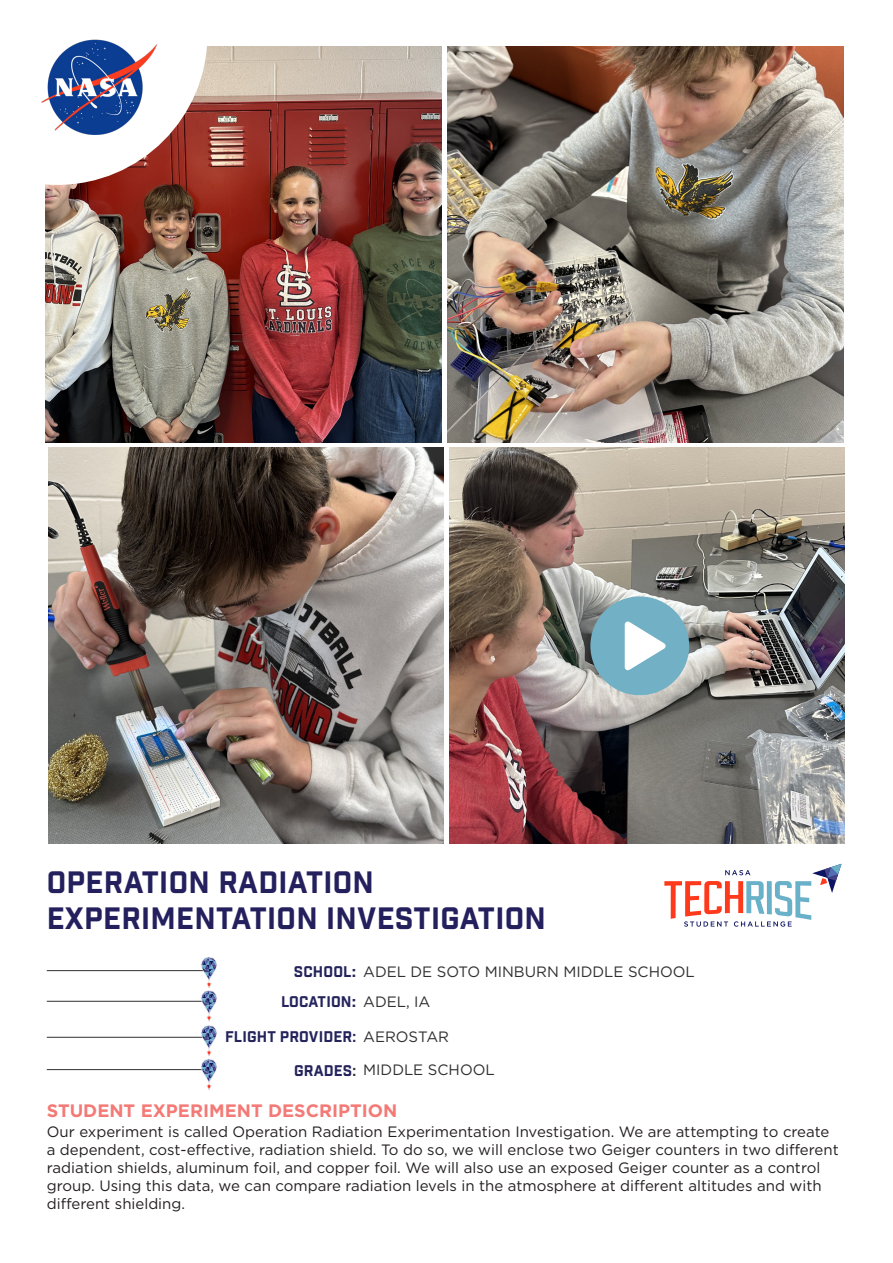
<style>
.page{position:relative;width:893px;height:1263px;background:#fff}
.page>*{position:absolute;margin:0;border:0;box-sizing:border-box;transform-origin:0 0}
.Text_Left_Justify{font:30px "Industry Inc Base";letter-spacing:.01em;color:#24205e}
.Text_Left_Justify-2{font:700 18px "Gotham";color:#f37a76}
.t1{font:15px/18px "Gotham";color:#231f20}
.t2{font:15px "Gotham";color:#312f30}
.Text_Left_Justify-3{font:15px "Industry Inc Base";letter-spacing:.01em;color:#24235c}
.s1{font-family:"Gotham";font-weight:700}
.s2{color:#312f30}
</style>
<div class="page">
<img style="left:449px;top:448px;width:396px;height:395px">
<img style="left:46px;top:47px;width:395px;height:395px">
<img style="left:48px;top:448px;width:396px;height:395px">
<img style="left:448px;top:47px;width:395px;height:395px">
<svg style="left:45px;top:47px;width:162px;height:138px"></svg>
<img style="left:41px;top:39px;width:125px;height:104px">
<svg style="left:664px;top:864px;width:177px;height:63px"></svg>
<hr style="left:47px;top:1069px;width:160px;height:1px;background:#312f30">
<hr style="left:47px;top:1037px;width:160px;height:1px;background:#312f30">
<hr style="left:47px;top:970px;width:160px;height:1px;background:#312f30">
<hr style="left:47px;top:1001px;width:160px;height:1px;background:#312f30">
<svg style="left:201px;top:957px;width:16px;height:133px"></svg>
<div style="left:590px;top:596px;width:99px;height:99px;background:#72b0c5;border-radius:50%"></div>
<svg style="left:625px;top:621px;width:41px;height:49px"></svg>
<p class="Text_Left_Justify" style="left:47px;top:864px;width:329px">OPERATION RADIATION</p>
<p class="Text_Left_Justify" style="left:47px;top:900px;width:501px">EXPERIMENTATION INVESTIGATION</p>
<p class="Text_Left_Justify-3" style="left:294px;top:962px;width:64px">SCHOOL<span class="s1">:</span></p>
<p class="Text_Left_Justify-3" style="left:281px;top:993px;width:77px">LOCATION<span class="s1">:</span></p>
<p class="Text_Left_Justify-3" style="left:225px;top:1028px;width:132px">FLIGHT PROVIDER:</p>
<p class="Text_Left_Justify-3" style="left:294px;top:1061px;width:64px">GRADES<span class="s2">:</span></p>
<p class="t2" style="left:363px;top:962px;width:333px">ADEL DE SOTO MINBURN MIDDLE SCHOOL</p>
<p class="t2" style="left:363px;top:992px;width:69px">ADEL, IA</p>
<p class="t2" style="left:363px;top:1027px;width:87px">AEROSTAR</p>
<p class="t2" style="left:363px;top:1060px;width:133px">MIDDLE SCHOOL</p>
<p class="Text_Left_Justify-2" style="left:47px;top:1099px;width:352px">STUDENT EXPERIMENT DESCRIPTION</p>
<p class="t1" style="left:47px;top:1122px;width:793px">Our experiment is called Operation Radiation Experimentation Investigation. We are attempting to create a dependent, cost-effective, radiation shield. To do so, we will enclose two Geiger counters in two different radiation shields, aluminum foil, and copper foil. We will also use an exposed Geiger counter as a control group. Using this data, we can compare radiation levels in the atmosphere at different altitudes and with different shielding.</p>
</div>
